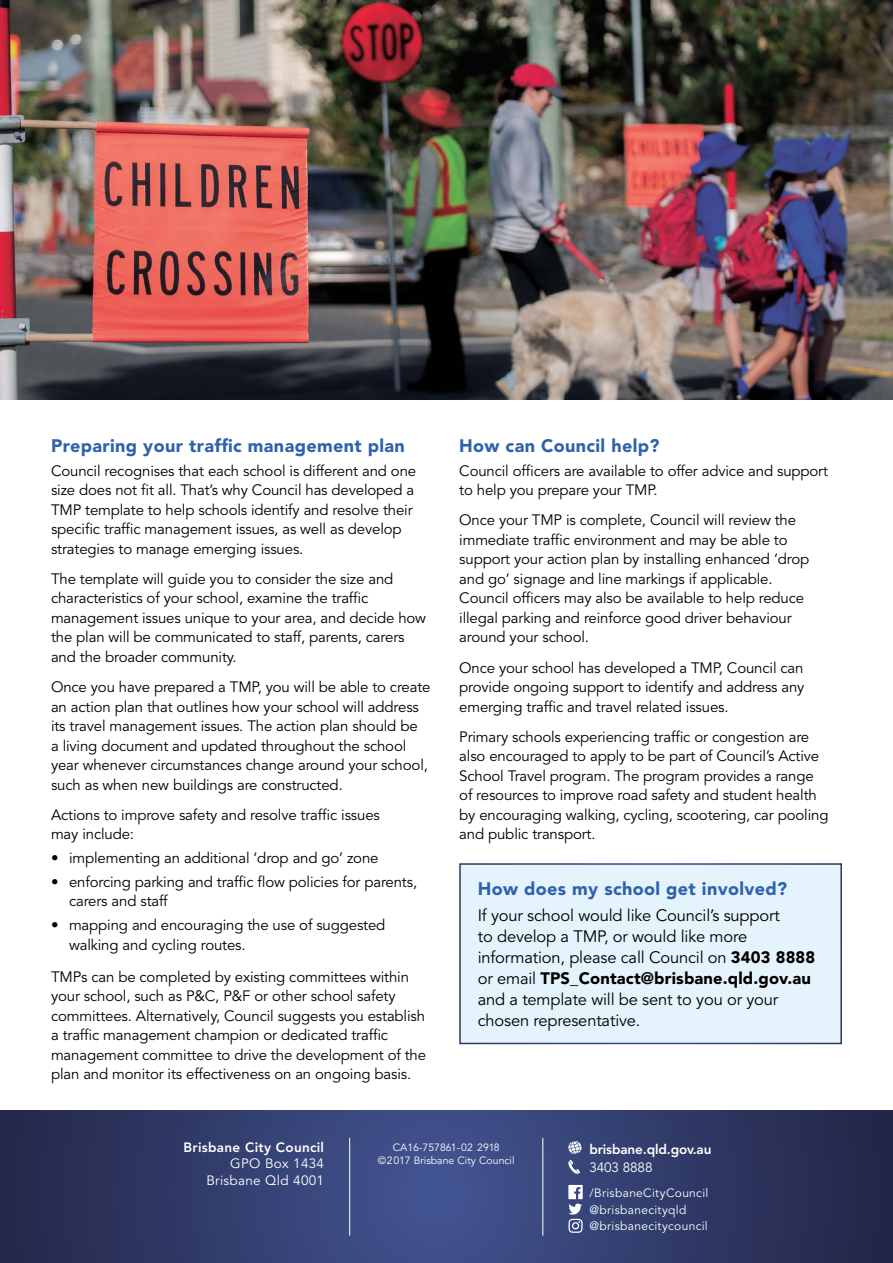
<style>
.page{position:relative;width:893px;height:1263px;background:#fff}
.page>*{position:absolute;margin:0;border:0;box-sizing:border-box;transform-origin:0 0}
.t1{font:900 18px "Avenir";letter-spacing:.02em;color:#2f62aa}
.t2{font:16.5px/21px "Avenir";letter-spacing:-.01em;color:#000}
.t3{font:15px/19.5px "Avenir";letter-spacing:-.01em;color:#000}
.t4{font:13.5px "Avenir";letter-spacing:.02em;color:#fff}
.t5{font:800 13.5px "Avenir";letter-spacing:.02em;color:#fff}
.t6{font:800 13.5px "Avenir";letter-spacing:-.01em;color:#fff}
.t7{font:13.5px "Avenir";letter-spacing:-.01em;color:#fff}
.t8{font:12px/16.6px "Avenir";letter-spacing:.025em;color:#fff}
.t9{font:10.5px "Avenir";color:#fff}
.s1{font-weight:900}
</style>
<div class="page">
<svg style="left:0;top:1110px;width:893px;height:153px;background:#323c6b"></svg>
<div style="left:460px;top:864px;width:381px;height:179px;background:#e4f3fc"></div>
<hr style="left:349px;top:1138px;width:1px;height:97px;background:#fff">
<hr style="left:542px;top:1138px;width:1px;height:97px;background:#fff">
<svg style="left:568px;top:1141px;width:14px;height:13px"></svg>
<div style="left:459px;top:863px;width:383px;height:181px;border:2px solid #fff"></div>
<img style="left:0;top:0;width:893px;height:400px">
<svg style="left:567px;top:1160px;width:13px;height:15px"></svg>
<svg style="left:568px;top:1185px;width:15px;height:48px"></svg>
<h2 class="t1" style="left:51px;top:435px;width:355px">Preparing your traffic management plan</h2>
<p class="t3" style="left:51px;top:461px;width:367px">Council recognises that each school is different and one size does not fit all. That’s why Council has developed a TMP template to help schools identify and resolve their specific traffic management issues, as well as develop strategies to manage emerging issues.</p>
<p class="t3" style="left:51px;top:569px;width:377px">The template will guide you to consider the size and characteristics of your school, examine the traffic management issues unique to your area, and decide how the plan will be communicated to staff, parents, carers and the broader community.</p>
<p class="t3" style="left:51px;top:678px;width:381px">Once you have prepared a TMP, you will be able to create an action plan that outlines how your school will address its travel management issues. The action plan should be<br>a living document and updated throughout the school year whenever circumstances change around your school, such as when new buildings are constructed.</p>
<p class="t3" style="left:51px;top:805px;width:330px">Actions to improve safety and resolve traffic issues may include:</p>
<p class="t3" style="left:51px;top:848px;width:329px">• implementing an additional ‘drop and go’ zone</p>
<p class="t3" style="left:69px;top:872px;width:350px;text-indent:-18px">• enforcing parking and traffic flow policies for parents, carers and staff</p>
<p class="t3" style="left:69px;top:915px;width:318px;text-indent:-18px">• mapping and encouraging the use of suggested walking and cycling routes.</p>
<p class="t3" style="left:51px;top:967px;width:377px">TMPs can be completed by existing committees within your school, such as P&amp;C, P&amp;F or other school safety committees. Alternatively, Council suggests you establish a traffic management champion or dedicated traffic management committee to drive the development of the plan and monitor its effectiveness on an ongoing basis.</p>
<h2 class="t1" style="left:459px;top:435px;width:202px">How can Council help?</h2>
<p class="t3" style="left:459px;top:461px;width:370px">Council officers are available to offer advice and support to help you prepare your TMP.</p>
<p class="t3" style="left:459px;top:511px;width:351px">Once your TMP is complete, Council will review the immediate traffic environment and may be able to support your action plan by installing enhanced ‘drop and go’ signage and line markings if applicable.<br>Council officers may also be available to help reduce illegal parking and reinforce good driver behaviour around your school.</p>
<p class="t3" style="left:459px;top:658px;width:347px;text-align:justify">Once your school has developed a TMP, Council can provide ongoing support to identify and address any emerging traffic and travel related issues.</p>
<p class="t3" style="left:459px;top:727px;width:371px">Primary schools experiencing traffic or congestion are also encouraged to apply to be part of Council’s Active School Travel program. The program provides a range of resources to improve road safety and student health by encouraging walking, cycling, scootering, car pooling and public transport.</p>
<h2 class="t1" style="left:478px;top:878px;width:311px">How does my school get involved?</h2>
<p class="t2" style="left:478px;top:905px;width:339px">If your school would like Council’s support<br>to develop a TMP, or would like more information, please call Council on <span class="s1">3403 8888 </span>or email <span class="s1">TPS_Contact@brisbane.qld.gov.au </span>and a template will be sent to you or your chosen representative.</p>
<p class="t5" style="left:184px;top:1139px;width:142px">Brisbane City Council</p>
<p class="t9" style="left:393px;top:1141px;width:109px">CA16-757861-02 2918</p>
<p class="t6" style="left:589px;top:1141px;width:124px">brisbane.qld.gov.au</p>
<p class="t4" style="left:230px;top:1156px;width:95px">GPO Box 1434</p>
<p class="t9" style="left:378px;top:1154px;width:138px">© 2017 Brisbane City Council</p>
<p class="t7" style="left:589px;top:1160px;width:65px">3403 8888</p>
<p class="t4" style="left:206px;top:1172px;width:119px">Brisbane Qld 4001</p>
<p class="t8" style="left:589px;top:1184px;width:120px">/BrisbaneCityCouncil @brisbanecityqld @brisbanecitycouncil</p>
</div>
